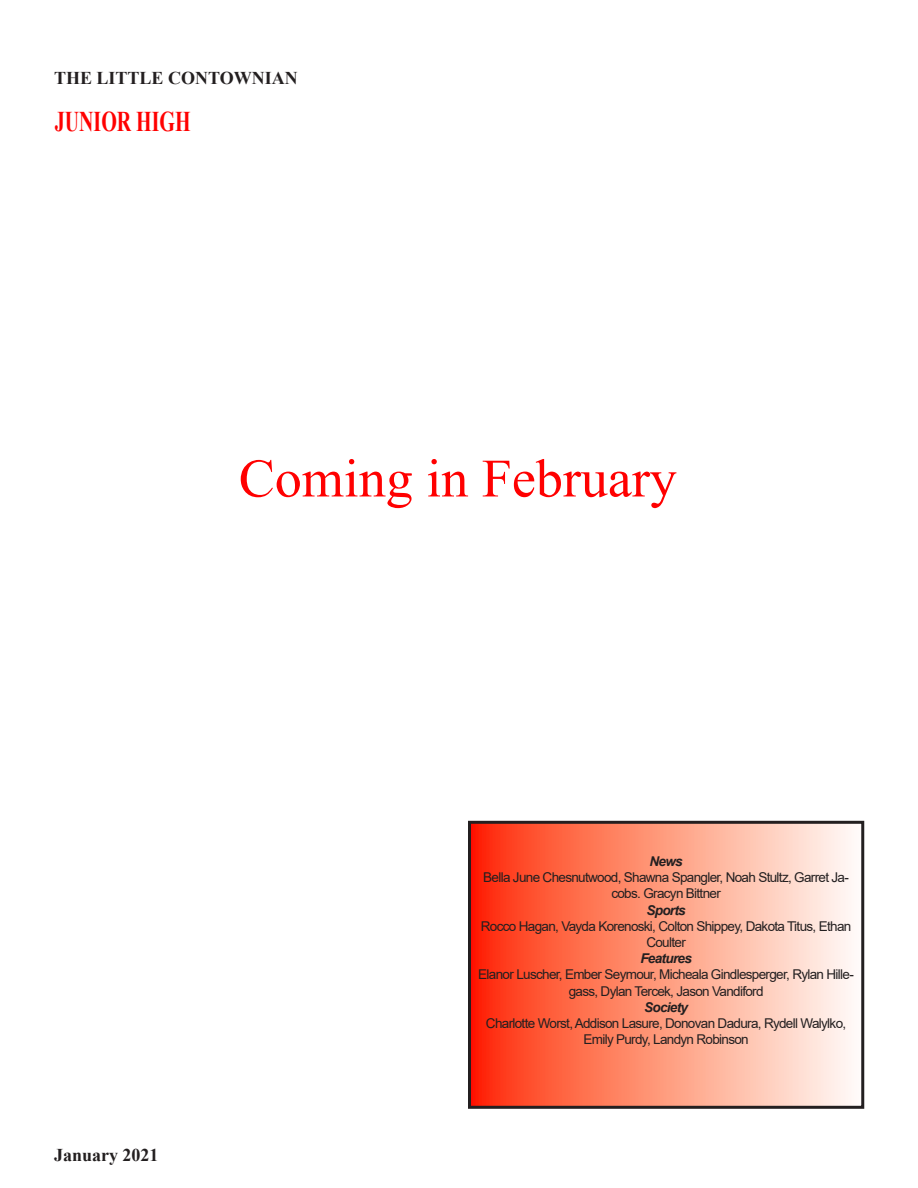
<style>
.page{position:relative;width:918px;height:1188px;background:#fff}
.page>*{position:absolute;margin:0;border:0;box-sizing:border-box;transform-origin:0 0}
.t1{font:54px "Times New Roman";color:#f00}
.t2{font:700 28.5px "Times New Roman";color:#f00;scale:.7 1}
.t3{font:700 18px "Times New Roman";color:#231f20}
.t4{font:13.5px/16.2px "Arial";letter-spacing:-.05em;color:#231f20;text-align:center}
.t5{font:italic 700 13.5px "Arial";letter-spacing:-.05em;color:#231f20}
</style>
<div class="page">
<svg style="left:472px;top:825px;width:379px;height:280px;background:#ff967d"></svg>
<div style="left:468px;top:821px;width:396px;height:288px;border:3px solid #231f20"></div>
<p class="t3" style="left:54px;top:65px;width:245px">THE LITTLE CONTOWNIAN</p>
<p class="t2" style="left:55px;top:101px;width:195px">JUNIOR HIGH</p>
<h1 class="t1" style="left:239px;top:440px;width:439px">Coming in February</h1>
<p class="t3" style="left:54px;top:1142px;width:106px">January 2021</p>
<p class="t5" style="left:650px;top:852px;width:35px">News</p>
<p class="t4" style="left:483px;top:869px;width:367px">Bella June Chesnutwood, Shawna Spangler, Noah Stultz, Garret Ja&shy;cobs. Gracyn Bittner</p>
<p class="t5" style="left:646px;top:901px;width:41px">Sports</p>
<p class="t4" style="left:481px;top:918px;width:372px">Rocco Hagan, Vayda Korenoski, Colton Shippey, Dakota Titus, Ethan<br>Coulter</p>
<p class="t5" style="left:640px;top:949px;width:53px">Features</p>
<p class="t4" style="left:478px;top:967px;width:377px">Elanor Luscher, Ember Seymour, Micheala Gindlesperger, Rylan Hille&shy;gass, Dylan Tercek, Jason Vandiford</p>
<p class="t5" style="left:644px;top:998px;width:45px">Society</p>
<p class="t4" style="left:486px;top:1015px;width:362px">Charlotte Worst, Addison Lasure, Donovan Dadura, Rydell Walylko,<br>Emily Purdy, Landyn Robinson</p>
</div>
